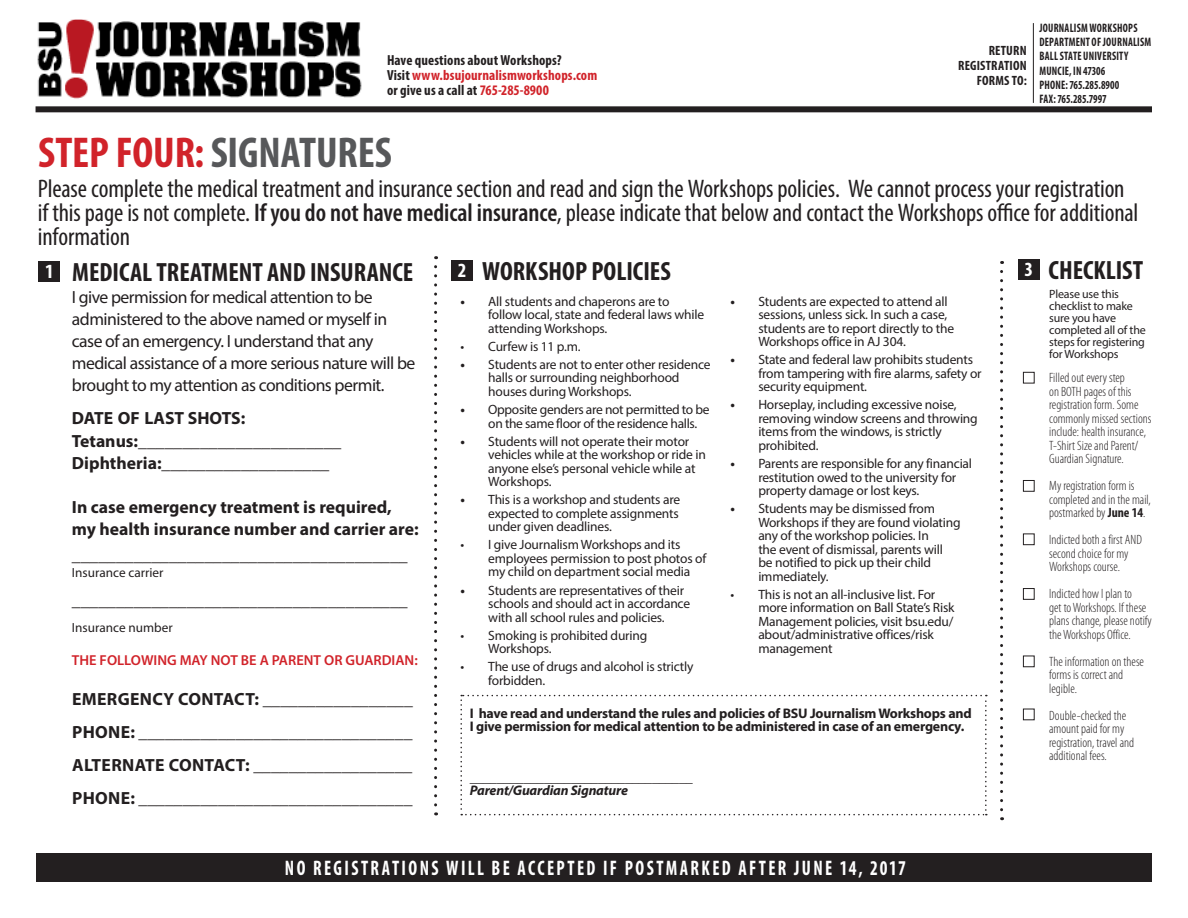
<style>
.page{position:relative;width:1188px;height:918px;background:#fff}
.page>*{position:absolute;margin:0;border:0;box-sizing:border-box;transform-origin:0 0}
.t1{font:700 condensed 43.35px "Myriad Pro";letter-spacing:-.005em;color:#57585a}
.t2{font:700 condensed 26.55px "Myriad Pro";color:#231f20}
.t3{font:condensed 25.5px/24px "Myriad Pro";letter-spacing:-.005em;color:#231f20}
.t4{font:700 condensed 21.15px "Myriad Pro";letter-spacing:.13em;color:#fff;scale:.86 1}
.t5{font:700 condensed 20.25px "Myriad Pro";color:#fff}
.t6{font:17.7px/22px "Myriad Pro";letter-spacing:-.03em;color:#231f20}
.t7{font:700 17.7px/22px "Myriad Pro";color:#231f20}
.t8{font:700 17.7px "Myriad Pro";letter-spacing:.02em;color:#231f20}
.t9{font:700 condensed 14.55px/15px "Myriad Pro";letter-spacing:.01em;color:#231f20}
.t10{font:600 14.4px "Myriad Pro";color:#d1232a}
.t11{font:700 13.95px/12.8px "Myriad Pro";letter-spacing:-.015em;color:#231f20}
.t12{font:13.95px "Myriad Pro";color:#231f20}
.t13{font:italic 700 13.95px "Myriad Pro";letter-spacing:-.015em;color:#231f20}
.t14{font:13.5px/13.5px "Myriad Pro";letter-spacing:-.015em;color:#231f20}
.t15{font:300 condensed 13.5px/13.5px "Myriad Pro";color:#231f20}
.t16{font:700 condensed 13.5px/15px "Myriad Pro";letter-spacing:.015em;color:#231f20;text-align:right}
.t17{font:13.2px "Myriad Pro";color:#231f20}
.t18{font:700 condensed 12.3px/14.1px "Myriad Pro";letter-spacing:.02em;color:#231f20;scale:.86 1}
.t19{font:12px/12px "Myriad Pro";letter-spacing:-.015em;color:#231f20}
.s1{color:#d1232a}
.s2{font-weight:600}
.s3{font-weight:700}
</style>
<div class="page">
<div style="left:36px;top:106px;width:1116px;height:6px;background:#231f20"></div>
<hr style="left:1033px;top:23px;width:1px;height:80px;background:#231f20">
<div style="left:36px;top:854px;width:1116px;height:28px;background:#231f20"></div>
<img style="left:37px;top:19px;width:325px;height:80px">
<div style="left:39px;top:261px;width:21px;height:20px;background:#231f20"></div>
<div style="left:452px;top:260px;width:21px;height:21px;background:#231f20"></div>
<div style="left:1018px;top:260px;width:22px;height:20px;background:#231f20"></div>
<svg style="left:460px;top:695px;width:527px;height:120px"></svg>
<svg style="left:434px;top:267px;width:3px;height:548px"></svg>
<svg style="left:1000px;top:271px;width:3px;height:549px"></svg>
<div style="left:1023px;top:372px;width:11px;height:11px;background:#fff;border:1px solid #231f20"></div>
<div style="left:1023px;top:480px;width:11px;height:11px;background:#fff;border:1px solid #231f20"></div>
<div style="left:1023px;top:534px;width:11px;height:11px;background:#fff;border:1px solid #231f20"></div>
<div style="left:1023px;top:588px;width:11px;height:12px;background:#fff;border:1px solid #231f20"></div>
<div style="left:1023px;top:656px;width:11px;height:11px;background:#fff;border:1px solid #231f20"></div>
<div style="left:1023px;top:709px;width:11px;height:11px;background:#fff;border:1px solid #231f20"></div>
<p class="t9" style="left:387px;top:52px;width:212px">Have questions about Workshops?<br>Visit <span class="s1">www.bsujournalismworkshops.com </span>or give us a call at <span class="s1">765-285-8900</span></p>
<p class="t1" style="left:38px;top:125px;width:355px"><span class="s1">STEP FOUR:</span> SIGNATURES</p>
<p class="t16" style="left:958px;top:43px;width:70px">RETURN<br>REGISTRATION<br>FORMS TO:</p>
<p class="t18" style="left:1039px;top:21px;width:132px">JOURNALISM WORKSHOPS<br>DEPARTMENT OF JOURNALISM<br>BALL STATE UNIVERSITY<br>MUNCIE, IN 47306<br>PHONE: 765.285.8900<br>FAX: 765.285.7997</p>
<p class="t3" style="left:38px;top:176px;width:1102px">Please complete the medical treatment and insurance section and read and sign the Workshops policies. We cannot process your registration if this page is not complete. <span class="s2">If you do not have medical insurance</span>, please indicate that below and contact the Workshops office for additional information</p>
<p class="t2" style="left:482px;top:254px;width:190px">WORKSHOP POLICIES</p>
<p class="t2" style="left:1049px;top:254px;width:96px">CHECKLIST</p>
<p class="t5" style="left:45px;top:259px;width:10px">1</p>
<p class="t5" style="left:458px;top:257px;width:10px">2</p>
<p class="t5" style="left:1025px;top:257px;width:10px">3</p>
<p class="t2" style="left:72px;top:255px;width:343px">MEDICAL TREATMENT AND INSURANCE</p>
<p class="t6" style="left:72px;top:286px;width:345px">I give permission for medical attention to be administered to the above named or myself in case of an emergency. I understand that any medical assistance of a more serious nature will be brought to my attention as conditions permit.</p>
<p class="t7" style="left:72px;top:407px;width:175px">DATE OF LAST SHOTS:</p>
<p class="t7" style="left:72px;top:429px;width:271px">Tetanus:_______________________<br>Diphtheria:___________________</p>
<p class="t7" style="left:72px;top:495px;width:348px">In case emergency treatment is required, my health insurance number and carrier are:</p>
<p class="t6" style="left:72px;top:544px;width:337px">______________________________________</p>
<p class="t17" style="left:72px;top:564px;width:93px">Insurance carrier</p>
<p class="t6" style="left:72px;top:588px;width:337px">______________________________________</p>
<p class="t17" style="left:72px;top:620px;width:102px">Insurance number</p>
<p class="t10" style="left:72px;top:651px;width:347px">THE FOLLOWING MAY NOT BE A PARENT OR GUARDIAN:</p>
<p class="t8" style="left:72px;top:687px;width:342px">EMERGENCY CONTACT: _________________</p>
<p class="t7" style="left:72px;top:721px;width:342px">PHONE: _______________________________</p>
<p class="t8" style="left:72px;top:754px;width:342px">ALTERNATE CONTACT: __________________</p>
<p class="t7" style="left:72px;top:787px;width:342px">PHONE: _______________________________</p>
<p class="t19" style="left:1049px;top:288px;width:98px">Please use this checklist to make sure you have completed all of the steps for registering for Workshops</p>
<p class="t15" style="left:1049px;top:371px;width:104px">Filled out every step<br>on BOTH pages of this registration form. Some commonly missed sections include: health insurance,<br>T-Shirt Size and Parent/<br>Guardian Signature.</p>
<p class="t15" style="left:1049px;top:479px;width:103px">My registration form is completed and in the mail, postmarked by <span class="s3">June 14</span>.</p>
<p class="t15" style="left:1049px;top:533px;width:94px">Indicted both a first AND second choice for my<br>Workshops course.</p>
<p class="t15" style="left:1049px;top:587px;width:104px">Indicted how I plan to<br>get to Workshops. If these plans change, please notify the Workshops Office.</p>
<p class="t15" style="left:1049px;top:655px;width:96px">The information on these forms is correct and legible.</p>
<p class="t15" style="left:1049px;top:709px;width:86px">Double-checked the amount paid for my registration, travel and additional fees.</p>
<p class="t14" style="left:488px;top:294px;width:217px;text-indent:-28px"><span class="s3">•</span> All students and chaperons are to follow local, state and federal laws while attending Workshops.</p>
<p class="t14" style="left:460px;top:339px;width:122px">• Curfew is 11 p.m.</p>
<p class="t14" style="left:488px;top:357px;width:224px;text-indent:-28px"><span class="s3">•</span> Students are not to enter other residence halls or surrounding neighborhood houses during Workshops.</p>
<p class="t14" style="left:488px;top:403px;width:223px;text-indent:-28px"><span class="s3">•</span> Opposite genders are not permitted to be on the same floor of the residence halls.</p>
<p class="t14" style="left:488px;top:434px;width:219px;text-indent:-28px"><span class="s3">•</span> Students will not operate their motor vehicles while at the workshop or ride in anyone else’s personal vehicle while at<br>Workshops.</p>
<p class="t14" style="left:488px;top:493px;width:193px;text-align:justify;text-indent:-28px"><span class="s3">•</span> This is a workshop and students are expected to complete assignments under given deadlines.</p>
<p class="t14" style="left:488px;top:538px;width:219px;text-indent:-28px">• I give Journalism Workshops and its employees permission to post photos of my child on department social media</p>
<p class="t14" style="left:488px;top:583px;width:203px;text-indent:-28px"><span class="s3">•</span> Students are representatives of their schools and should act in accordance with all school rules and policies.</p>
<p class="t14" style="left:488px;top:628px;width:161px;text-indent:-28px">• Smoking is prohibited during<br>Workshops.</p>
<p class="t14" style="left:488px;top:660px;width:207px;text-indent:-28px">• The use of drugs and alcohol is strictly forbidden.</p>
<p class="t14" style="left:758px;top:294px;width:197px;text-indent:-28px"><span class="s3">•</span> Students are expected to attend all sessions, unless sick. In such a case, students are to report directly to the Workshops office in AJ 304.</p>
<p class="t14" style="left:758px;top:353px;width:225px;text-indent:-28px"><span class="s3">•</span> State and federal law prohibits students from tampering with fire alarms, safety or security equipment.</p>
<p class="t14" style="left:758px;top:398px;width:221px;text-indent:-28px"><span class="s3">•</span> Horseplay, including excessive noise, removing window screens and throwing items from the windows, is strictly prohibited.</p>
<p class="t14" style="left:758px;top:457px;width:215px;text-indent:-28px"><span class="s3">•</span> Parents are responsible for any financial restitution owed to the university for property damage or lost keys.</p>
<p class="t14" style="left:758px;top:502px;width:204px;text-indent:-28px"><span class="s3">•</span> Students may be dismissed from<br>Workshops if they are found violating any of the workshop policies. In<br>the event of dismissal, parents will<br>be notified to pick up their child immediately.</p>
<p class="t14" style="left:758px;top:587px;width:198px;text-indent:-28px">• This is not an all-inclusive list. For more information on Ball State’s Risk<br>Management policies, visit bsu.edu/ about/administrative offices/risk management</p>
<p class="t11" style="left:470px;top:706px;width:504px">I have read and understand the rules and policies of BSU Journalism Workshops and<br>I give permission for medical attention to be administered in case of an emergency.</p>
<p class="t12" style="left:470px;top:769px;width:225px">_________________________________</p>
<p class="t13" style="left:470px;top:781px;width:160px">Parent/Guardian Signature</p>
<h3 class="t4" style="left:285px;top:855px;width:724px">NO REGISTRATIONS WILL BE ACCEPTED IF POSTMARKED AFTER JUNE 14, 2017</h3>
</div>
